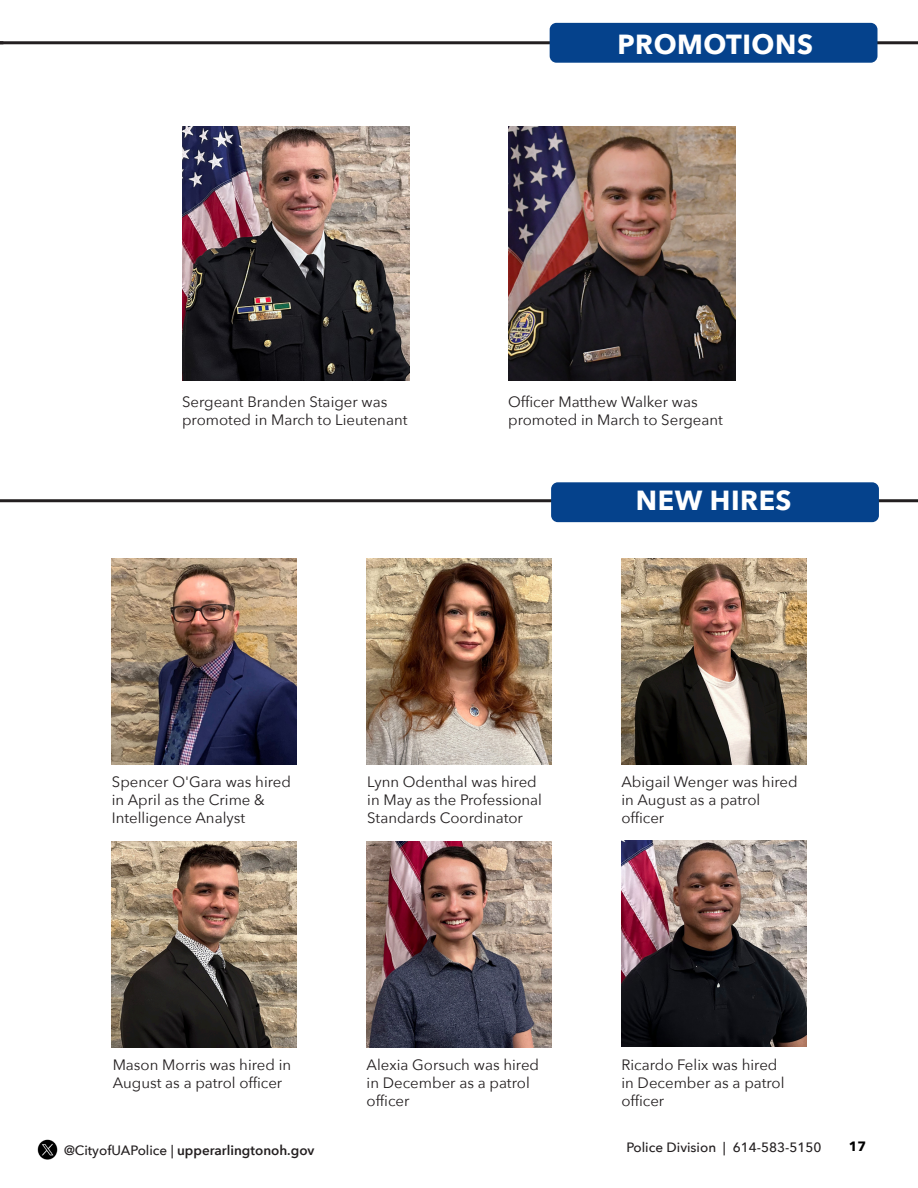
<style>
.page{position:relative;width:918px;height:1188px;background:#fff}
.page>*{position:absolute;margin:0;border:0;box-sizing:border-box;transform-origin:0 0}
.t1{font:700 27.6px "Avenir Next";letter-spacing:.02em;color:#fff}
.t2{font:15px/18px "Avenir Next";color:#231f20}
.t3{font:600 13.5px "Avenir Next";color:#231f20}
.t4{font:500 13.5px "Avenir Next";color:#231f20}
.t5{font:700 13.5px "Avenir Next";color:#000}
.s1{font-weight:500}
</style>
<div class="page">
<hr style="left:0;top:41px;width:918px;height:3px;background:#231f20">
<img style="left:38px;top:1139px;width:19px;height:21px">
<div style="left:550px;top:23px;width:328px;height:40px;background:#05428c;border-radius:7px"></div>
<img style="left:182px;top:127px;width:228px;height:254px">
<img style="left:508px;top:127px;width:228px;height:254px">
<img style="left:112px;top:558px;width:185px;height:206px">
<hr style="left:0;top:499px;width:918px;height:3px;background:#231f20">
<div style="left:551px;top:482px;width:328px;height:40px;background:#05428c;border-radius:7px"></div>
<img style="left:366px;top:558px;width:185px;height:206px">
<img style="left:621px;top:841px;width:185px;height:206px">
<img style="left:367px;top:841px;width:184px;height:206px">
<img style="left:112px;top:841px;width:185px;height:206px">
<img style="left:621px;top:558px;width:185px;height:206px">
<p class="t1" style="left:617px;top:21px;width:197px">PROMOTIONS</p>
<p class="t2" style="left:182px;top:392px;width:227px">Sergeant Branden Staiger was promoted in March to Lieutenant</p>
<p class="t2" style="left:508px;top:392px;width:216px">Officer Matthew Walker was promoted in March to Sergeant</p>
<p class="t1" style="left:636px;top:477px;width:157px">NEW HIRES</p>
<p class="t2" style="left:112px;top:772px;width:181px">Spencer O'Gara was hired in April as the Crime &amp;<br>Intelligence Analyst</p>
<p class="t2" style="left:367px;top:772px;width:176px">Lynn Odenthal was hired in May as the Professional<br>Standards Coordinator</p>
<p class="t2" style="left:621px;top:772px;width:178px">Abigail Wenger was hired in August as a patrol officer</p>
<p class="t2" style="left:113px;top:1055px;width:180px">Mason Morris was hired in<br>August as a patrol officer</p>
<p class="t2" style="left:367px;top:1055px;width:174px">Alexia Gorsuch was hired in December as a patrol officer</p>
<p class="t2" style="left:621px;top:1055px;width:165px">Ricardo Felix was hired in December as a patrol officer</p>
<p class="t3" style="left:64px;top:1138px;width:252px"><span class="s1">@CityofUAPolice |</span> upperarlingtonoh.gov</p>
<p class="t4" style="left:626px;top:1136px;width:197px">Police Division | 614-583-5150</p>
<p class="t5" style="left:849px;top:1134px;width:19px">17</p>
</div>
